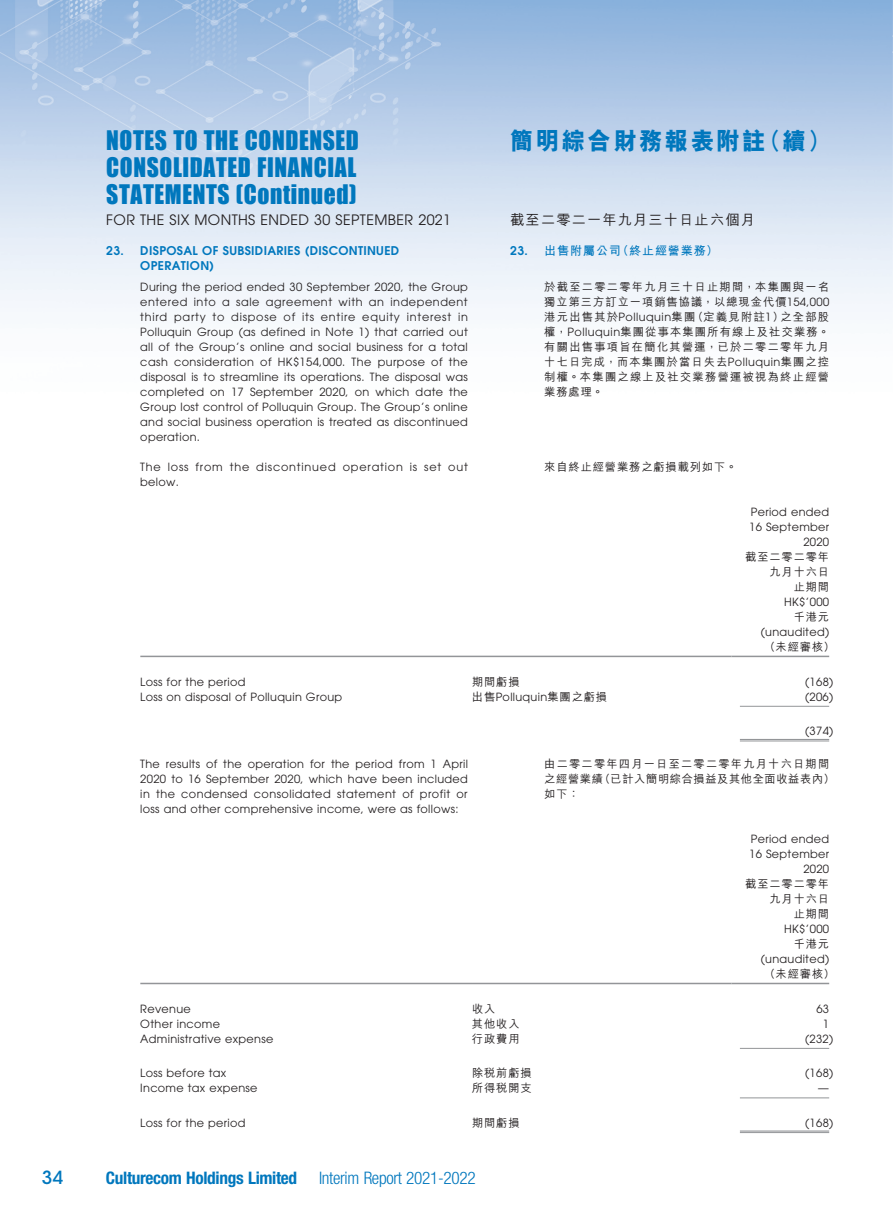
<style>
.page{position:relative;width:893px;height:1212px;background:#fff}
.page>*{position:absolute;margin:0;border:0;box-sizing:border-box;transform-origin:0 0}
.t1{font:24.75px/27px "Impact";letter-spacing:.025em;color:#0077bd;text-align:justify;scale:.95 1}
.t2{font:800 24.75px "M Hei HK";letter-spacing:.095em;color:#0077bd;scale:.95 1}
.t3{font:500 18px "ITC Avant Garde Std";color:#0077bd}
.t4{font:700 condensed 17.25px "Helvetica Neue LT Std";letter-spacing:-.02em;color:#0077bd}
.t5{font:300 condensed 17.25px "Helvetica Neue LT Std";letter-spacing:-.02em;color:#0077bd}
.t6{font:14.25px "Avant Garde";letter-spacing:.03em;color:#231f20}
.t7{font:500 14.25px "M Hei HK";letter-spacing:.08em;color:#231f20}
.t8{font:600 12px/15px "Avant Garde";letter-spacing:.03em;color:#0077bd}
.t9{font:700 12px "M Hei HK";letter-spacing:.08em;color:#0077bd}
.t10{font:11.25px/15px "Avant Garde";letter-spacing:.03em;color:#231f20;text-align:justify}
.t11{font:500 11.25px/15px "M Hei HK";letter-spacing:.08em;color:#231f20;text-align:right}
.t12{font:11.25px/15px "Avant Garde";letter-spacing:.07em;color:#231f20}
.s1{font-family:"Avant Garde";font-weight:600}
.s2{font-family:"Avant Garde";font-weight:400}
.s3{font-family:"M Hei HK";font-weight:500}
</style>
<div class="page">
<img style="left:0;top:0;width:893px;height:1133px">
<hr style="left:140px;top:656px;width:332px;height:1px;background:#939598">
<hr style="left:472px;top:656px;width:259px;height:1px;background:#939598">
<hr style="left:731px;top:656px;width:98px;height:1px;background:#939598">
<hr style="left:740px;top:706px;width:89px;height:1px;background:#939598">
<hr style="left:740px;top:739px;width:89px;height:1px;background:#939598">
<hr style="left:740px;top:741px;width:89px;height:1px;background:#939598">
<hr style="left:140px;top:983px;width:332px;height:1px;background:#939598">
<hr style="left:472px;top:983px;width:259px;height:1px;background:#939598">
<hr style="left:731px;top:983px;width:98px;height:1px;background:#939598">
<hr style="left:740px;top:1048px;width:89px;height:1px;background:#939598">
<hr style="left:740px;top:1097px;width:89px;height:1px;background:#939598">
<hr style="left:740px;top:1130px;width:89px;height:1px;background:#939598">
<hr style="left:740px;top:1132px;width:89px;height:1px;background:#939598">
<h1 class="t1" style="left:106px;top:126px;width:267px">NOTES TO THE CONDENSED CONSOLIDATED FINANCIAL STATEMENTS (Continued)</h1>
<p class="t6" style="left:106px;top:211px;width:346px">FOR THE SIX MONTHS ENDED 30 SEPTEMBER 2021</p>
<p class="t8" style="left:140px;top:243px;width:260px;text-indent:-34px">23. DISPOSAL OF SUBSIDIARIES (DISCONTINUED<br>OPERATION)</p>
<p class="t10" style="left:140px;top:279px;width:329px">During the period ended 30 September 2020, the Group entered into a sale agreement with an independent third party to dispose of its entire equity interest in Polluquin Group (as defined in Note 1) that carried out all of the Group’s online and social business for a total cash consideration of HK$154,000. The purpose of the disposal is to streamline its operations. The disposal was completed on 17 September 2020, on which date the Group lost control of Polluquin Group. The Group’s online and social business operation is treated as discontinued operation.</p>
<p class="t12" style="left:140px;top:459px;width:329px">The loss from the discontinued operation is set out below.</p>
<h1 class="t2" style="left:510px;top:124px;width:339px">簡明綜合財務報表附註（續）</h1>
<p class="t7" style="left:510px;top:209px;width:246px">截至二零二一年九月三十日止六個月</p>
<p class="t9" style="left:510px;top:242px;width:209px"><span class="s1">23.</span> 出售附屬公司（終止經營業務）</p>
<p class="t11" style="left:544px;top:279px;width:286px;text-align:justify">於截至二零二零年九月三十日止期間，本集團與一名獨立第三方訂立一項銷售協議，以總現金代價<span class="s2">154,000</span>港元出售其於<span class="s2">Polluquin</span>集團（定義見附註<span class="s2">1</span>）之全部股權，<span class="s2">Polluquin</span>集團從事本集團所有線上及社交業務。有關出售事項旨在簡化其營運，已於二零二零年九月十七日完成，而本集團於當日失去<span class="s2">Polluquin</span>集團之控制權。本集團之線上及社交業務營運被視為終止經營業務處理。</p>
<p class="t11" style="left:544px;top:459px;width:194px">來自終止經營業務之虧損載列如下。</p>
<p class="t10" style="left:749px;top:504px;width:81px;text-align:right">Period ended<br>16 September<br>2020</p>
<p class="t11" style="left:745px;top:549px;width:86px">截至二零二零年九月十六日<br>止期間</p>
<p class="t10" style="left:784px;top:594px;width:47px">HK$’000</p>
<p class="t11" style="left:794px;top:609px;width:37px">千港元</p>
<p class="t10" style="left:761px;top:624px;width:70px">(unaudited)</p>
<p class="t11" style="left:764px;top:639px;width:72px">（未經審核）</p>
<p class="t10" style="left:140px;top:674px;width:107px">Loss for the period</p>
<p class="t11" style="left:472px;top:673px;width:49px">期間虧損</p>
<p class="t10" style="left:805px;top:674px;width:30px">(168)</p>
<p class="t10" style="left:140px;top:689px;width:203px">Loss on disposal of Polluquin Group</p>
<p class="t10" style="left:472px;top:689px;width:137px"><span class="s3">出售</span>Polluquin<span class="s3">集團之虧損</span></p>
<p class="t10" style="left:805px;top:689px;width:30px">(206)</p>
<p class="t10" style="left:805px;top:723px;width:30px">(374)</p>
<p class="t10" style="left:140px;top:757px;width:329px">The results of the operation for the period from 1 April 2020 to 16 September 2020, which have been included in the condensed consolidated statement of profit or loss and other comprehensive income, were as follows:</p>
<p class="t10" style="left:749px;top:832px;width:81px;text-align:right">Period ended<br>16 September<br>2020</p>
<p class="t11" style="left:745px;top:876px;width:86px">截至二零二零年九月十六日<br>止期間</p>
<p class="t10" style="left:784px;top:921px;width:47px">HK$’000</p>
<p class="t11" style="left:794px;top:936px;width:37px">千港元</p>
<p class="t10" style="left:761px;top:951px;width:70px">(unaudited)</p>
<p class="t11" style="left:764px;top:966px;width:72px">（未經審核）</p>
<p class="t10" style="left:140px;top:1001px;width:52px">Revenue</p>
<p class="t11" style="left:472px;top:1000px;width:25px">收入</p>
<p class="t10" style="left:816px;top:1001px;width:14px">63</p>
<p class="t10" style="left:140px;top:1016px;width:81px">Other income</p>
<p class="t11" style="left:472px;top:1015px;width:49px">其他收入</p>
<p class="t10" style="left:823px;top:1016px;width:8px">1</p>
<p class="t10" style="left:140px;top:1031px;width:135px">Administrative expense</p>
<p class="t11" style="left:472px;top:1030px;width:49px">行政費用</p>
<p class="t10" style="left:805px;top:1031px;width:30px">(232)</p>
<p class="t10" style="left:140px;top:1066px;width:88px">Loss before tax</p>
<p class="t11" style="left:472px;top:1065px;width:61px">除稅前虧損</p>
<p class="t10" style="left:805px;top:1066px;width:30px">(168)</p>
<p class="t10" style="left:140px;top:1081px;width:119px">Income tax expense</p>
<p class="t11" style="left:472px;top:1080px;width:61px">所得稅開支</p>
<p class="t10" style="left:818px;top:1081px;width:13px">—</p>
<p class="t10" style="left:140px;top:1115px;width:107px">Loss for the period</p>
<p class="t11" style="left:472px;top:1114px;width:49px">期間虧損</p>
<p class="t10" style="left:805px;top:1115px;width:30px">(168)</p>
<p class="t11" style="left:544px;top:756px;width:292px;text-align:left">由二零二零年四月一日至二零二零年九月十六日期間之經營業績（已計入簡明綜合損益及其他全面收益表內）如下：</p>
<h2 class="t3" style="left:42px;top:1167px;width:23px">34</h2>
<h3 class="t4" style="left:106px;top:1167px;width:193px">Culturecom Holdings Limited</h3>
<h3 class="t5" style="left:319px;top:1168px;width:158px">Interim Report 2021-2022</h3>
</div>
